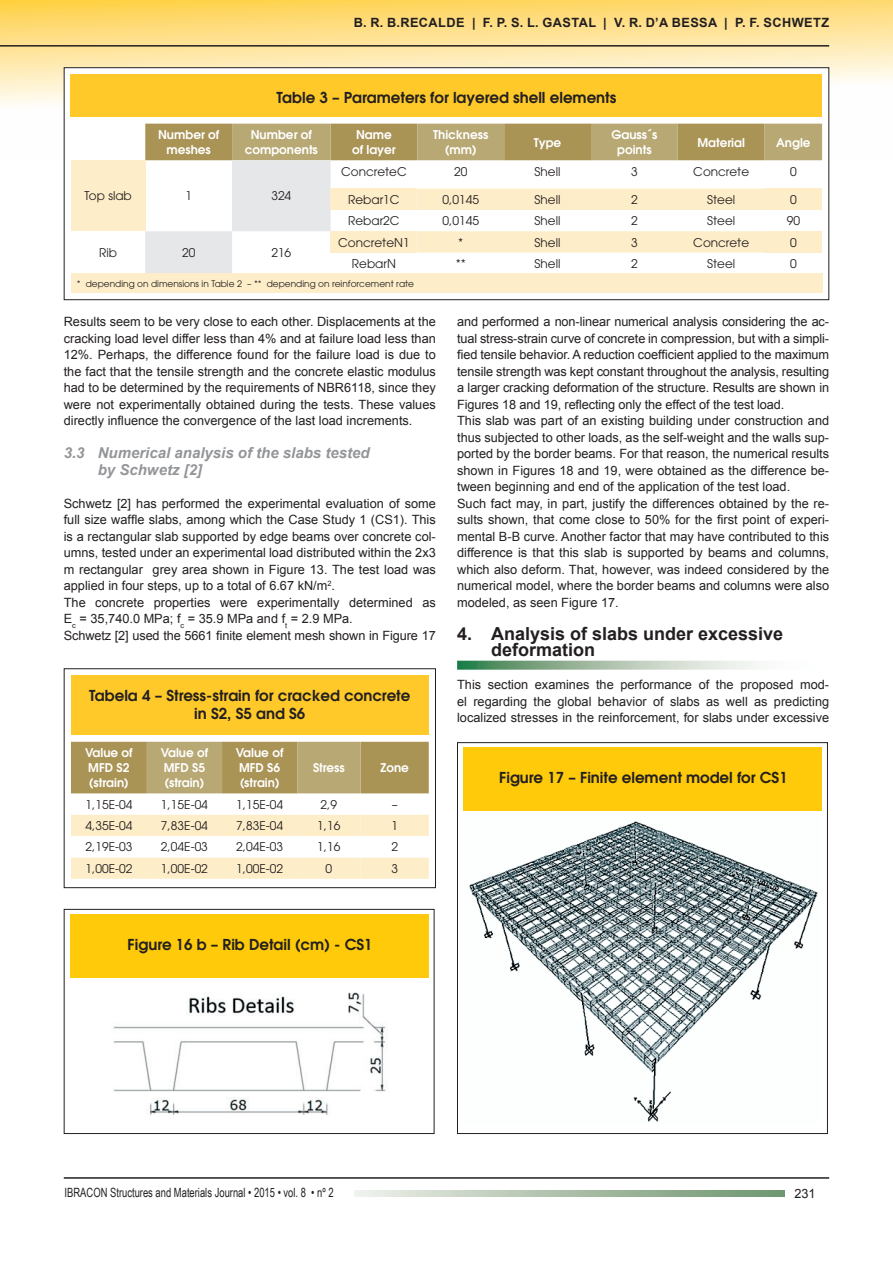
<style>
.page{position:relative;width:893px;height:1263px;background:#fff}
.page>*{position:absolute;margin:0;border:0;box-sizing:border-box;transform-origin:0 0}
.t1{font:700 18px/16.5px "Arial";color:#231f20}
.t2{font:600 15px/18px "Avant Garde";color:#231f20;text-align:center}
.t3{font:italic 700 15px/16.5px "Arial";color:#939598}
.t4{font:12.75px/16.5px "Arial";color:#231f20;text-align:justify}
.t5{font:700 12.75px "Arial";letter-spacing:.035em;color:#231f20}
.t6{font:12.75px "Arial Narrow";color:#231f20;scale:.9 1}
.t7{font:12px "Avant Garde";color:#231f20}
.t8{font:600 12px/15px "Avant Garde";color:#fff;text-align:center}
.t9{font:9px "Avant Garde";color:#231f20}
</style>
<div class="page">
<svg style="left:0;top:0;width:893px;height:162px;background:#fee5a0"></svg>
<hr style="left:64px;top:1177px;width:765px;height:2px;background:#231f20">
<hr style="left:0;top:45px;width:829px;height:2px;background:#231f20">
<svg style="left:354px;top:1190px;width:431px;height:6px;background:#acc0aa"></svg>
<svg style="left:457px;top:661px;width:300px;height:9px;background:#a5c1aa"></svg>
<div style="left:64px;top:909px;width:370px;height:225px;border:1px solid #231f20"></div>
<div style="left:70px;top:915px;width:359px;height:63px;background:#feca0a"></div>
<img style="left:113px;top:992px;width:273px;height:123px">
<div style="left:457px;top:742px;width:371px;height:392px;border:1px solid #231f20"></div>
<div style="left:463px;top:748px;width:359px;height:63px;background:#feca0a"></div>
<img style="left:469px;top:821px;width:349px;height:301px">
<div style="left:64px;top:68px;width:765px;height:232px;background:#fff"></div>
<div style="left:64px;top:67px;width:765px;height:233px;border:1px solid #231f20"></div>
<div style="left:71px;top:75px;width:751px;height:42px;background:#fec929"></div>
<div style="left:71px;top:160px;width:74px;height:71px;background:#fdedc8"></div>
<svg style="left:145px;top:124px;width:677px;height:150px"></svg>
<div style="left:765px;top:231px;width:57px;height:22px;background:#fdedc8"></div>
<div style="left:71px;top:274px;width:751px;height:19px;background:#fdedc8"></div>
<div style="left:64px;top:668px;width:372px;height:220px;border:1px solid #231f20"></div>
<div style="left:71px;top:675px;width:358px;height:60px;background:#fec929"></div>
<svg style="left:71px;top:742px;width:358px;height:51px;background:#ae9b60"></svg>
<svg style="left:71px;top:815px;width:358px;height:64px"></svg>
<p class="t5" style="left:354px;top:14px;width:477px">B. R. B.RECALDE | F. P. S. L. GASTAL | V. R. D’A BESSA | P. F. SCHWETZ</p>
<p class="t2" style="left:277px;top:88px;width:341px">Table 3 – Parameters for layered shell elements</p>
<p class="t8" style="left:158px;top:127px;width:63px">Number of meshes</p>
<p class="t8" style="left:245px;top:127px;width:75px">Number of components</p>
<p class="t8" style="left:352px;top:127px;width:45px">Name of layer</p>
<p class="t8" style="left:433px;top:127px;width:57px">Thickness (mm)</p>
<p class="t8" style="left:534px;top:135px;width:29px">Type</p>
<p class="t8" style="left:611px;top:127px;width:48px">Gauss´s points</p>
<p class="t8" style="left:697px;top:135px;width:49px">Material</p>
<p class="t8" style="left:776px;top:135px;width:36px">Angle</p>
<p class="t7" style="left:84px;top:189px;width:49px">Top slab</p>
<p class="t7" style="left:185px;top:189px;width:8px">1</p>
<p class="t7" style="left:271px;top:189px;width:21px">324</p>
<p class="t7" style="left:341px;top:164px;width:67px">ConcreteC</p>
<p class="t7" style="left:454px;top:164px;width:15px">20</p>
<p class="t7" style="left:535px;top:164px;width:27px">Shell</p>
<p class="t7" style="left:631px;top:164px;width:8px">3</p>
<p class="t7" style="left:693px;top:164px;width:57px">Concrete</p>
<p class="t7" style="left:790px;top:164px;width:8px">0</p>
<p class="t7" style="left:348px;top:192px;width:53px">Rebar1C</p>
<p class="t7" style="left:442px;top:192px;width:38px">0,0145</p>
<p class="t7" style="left:535px;top:192px;width:27px">Shell</p>
<p class="t7" style="left:631px;top:192px;width:8px">2</p>
<p class="t7" style="left:707px;top:192px;width:30px">Steel</p>
<p class="t7" style="left:790px;top:192px;width:8px">0</p>
<p class="t7" style="left:348px;top:214px;width:53px">Rebar2C</p>
<p class="t7" style="left:442px;top:214px;width:38px">0,0145</p>
<p class="t7" style="left:535px;top:214px;width:27px">Shell</p>
<p class="t7" style="left:631px;top:214px;width:8px">2</p>
<p class="t7" style="left:707px;top:214px;width:30px">Steel</p>
<p class="t7" style="left:787px;top:214px;width:15px">90</p>
<p class="t7" style="left:338px;top:235px;width:73px">ConcreteN1</p>
<p class="t7" style="left:458px;top:235px;width:7px">*</p>
<p class="t7" style="left:535px;top:235px;width:27px">Shell</p>
<p class="t7" style="left:631px;top:235px;width:8px">3</p>
<p class="t7" style="left:693px;top:235px;width:57px">Concrete</p>
<p class="t7" style="left:790px;top:235px;width:8px">0</p>
<p class="t7" style="left:352px;top:256px;width:45px">RebarN</p>
<p class="t7" style="left:456px;top:256px;width:12px">**</p>
<p class="t7" style="left:535px;top:256px;width:27px">Shell</p>
<p class="t7" style="left:631px;top:256px;width:8px">2</p>
<p class="t7" style="left:707px;top:256px;width:30px">Steel</p>
<p class="t7" style="left:790px;top:256px;width:8px">0</p>
<p class="t9" style="left:77px;top:278px;width:339px">* depending on dimensions in Table 2 – ** depending on reinforcement rate</p>
<p class="t7" style="left:99px;top:246px;width:19px">Rib</p>
<p class="t7" style="left:182px;top:246px;width:15px">20</p>
<p class="t7" style="left:271px;top:246px;width:21px">216</p>
<p class="t4" style="left:64px;top:314px;width:374px">Results seem to be very close to each other. Displacements at the cracking load level differ less than 4% and at failure load less than 12%. Perhaps, the difference found for the failure load is due to the fact that the tensile strength and the concrete elastic modulus had to be determined by the requirements of NBR6118, since they were not experimentally obtained during the tests. These values directly influence the convergence of the last load increments.</p>
<p class="t3" style="left:98px;top:445px;width:273px;text-indent:-34px">3.3 Numerical analysis of the slabs tested by Schwetz [2]</p>
<p class="t4" style="left:64px;top:495px;width:374px;text-align:left">Schwetz [2] has performed the experimental evaluation of some full size waffle slabs, among which the Case Study 1 (CS1). This is a rectangular slab supported by edge beams over concrete col&shy;umns, tested under an experimental load distributed within the 2x3 m rectangular grey area shown in Figure 13. The test load was applied in four steps, up to a total of 6.67 kN/m<sup>2</sup>.<br>The concrete properties were experimentally determined as E<sub>c</sub> = 35,740.0 MPa; f<sub>c</sub> = 35.9 MPa and f<sub>t</sub> = 2.9 MPa.<br>Schwetz [2] used the 5661 finite element mesh shown in Figure 17</p>
<p class="t2" style="left:89px;top:686px;width:323px">Tabela 4 – Stress-strain for cracked concrete in S2, S5 and S6</p>
<p class="t8" style="left:85px;top:745px;width:49px;text-align:left">Value of<br>MFD S2 (strain)</p>
<p class="t8" style="left:161px;top:745px;width:49px;text-align:left">Value of<br>MFD S5 (strain)</p>
<p class="t8" style="left:236px;top:745px;width:49px;text-align:left">Value of<br>MFD S6 (strain)</p>
<p class="t8" style="left:313px;top:760px;width:33px">Stress</p>
<p class="t8" style="left:380px;top:760px;width:30px">Zone</p>
<p class="t7" style="left:85px;top:797px;width:48px">1,15E-04</p>
<p class="t7" style="left:161px;top:797px;width:48px">1,15E-04</p>
<p class="t7" style="left:236px;top:797px;width:48px">1,15E-04</p>
<p class="t7" style="left:321px;top:797px;width:18px">2,9</p>
<p class="t7" style="left:392px;top:797px;width:7px">–</p>
<p class="t7" style="left:85px;top:819px;width:48px">4,35E-04</p>
<p class="t7" style="left:161px;top:819px;width:48px">7,83E-04</p>
<p class="t7" style="left:236px;top:819px;width:48px">7,83E-04</p>
<p class="t7" style="left:317px;top:819px;width:25px">1,16</p>
<p class="t7" style="left:391px;top:819px;width:8px">1</p>
<p class="t7" style="left:85px;top:840px;width:48px">2,19E-03</p>
<p class="t7" style="left:161px;top:840px;width:48px">2,04E-03</p>
<p class="t7" style="left:236px;top:840px;width:48px">2,04E-03</p>
<p class="t7" style="left:317px;top:840px;width:25px">1,16</p>
<p class="t7" style="left:391px;top:840px;width:8px">2</p>
<p class="t7" style="left:85px;top:861px;width:48px">1,00E-02</p>
<p class="t7" style="left:161px;top:861px;width:48px">1,00E-02</p>
<p class="t7" style="left:236px;top:861px;width:48px">1,00E-02</p>
<p class="t7" style="left:326px;top:861px;width:8px">0</p>
<p class="t7" style="left:391px;top:861px;width:8px">3</p>
<p class="t4" style="left:457px;top:314px;width:374px;text-align:left">and performed a non-linear numerical analysis considering the ac&shy;tual stress-strain curve of concrete in compression, but with a simpli&shy;fied tensile behavior. A reduction coefficient applied to the maximum tensile strength was kept constant throughout the analysis, resulting a larger cracking deformation of the structure. Results are shown in Figures 18 and 19, reflecting only the effect of the test load.<br>This slab was part of an existing building under construction and thus subjected to other loads, as the self-weight and the walls sup&shy;ported by the border beams. For that reason, the numerical results shown in Figures 18 and 19, were obtained as the difference be&shy;tween beginning and end of the application of the test load.<br>Such fact may, in part, justify the differences obtained by the re&shy;sults shown, that come close to 50% for the first point of experi&shy;mental B-B curve. Another factor that may have contributed to this difference is that this slab is supported by beams and columns, which also deform. That, however, was indeed considered by the numerical model, where the border beams and columns were also modeled, as seen Figure 17.</p>
<h1 class="t1" style="left:491px;top:625px;width:294px;text-indent:-34px">4. Analysis of slabs under excessive deformation</h1>
<p class="t4" style="left:457px;top:677px;width:374px">This section examines the performance of the proposed mod&shy;el regarding the global behavior of slabs as well as predicting localized stresses in the reinforcement, for slabs under excessive</p>
<p class="t2" style="left:499px;top:769px;width:290px">Figure 17 – Finite element model for CS1</p>
<p class="t2" style="left:128px;top:935px;width:246px">Figure 16 b – Rib Detail (cm) - CS1</p>
<p class="t6" style="left:65px;top:1183px;width:300px">IBRACON Structures and Materials Journal • 2015 • vol. 8 • nº 2</p>
<p class="t4" style="left:794px;top:1185px;width:23px">231</p>
</div>
